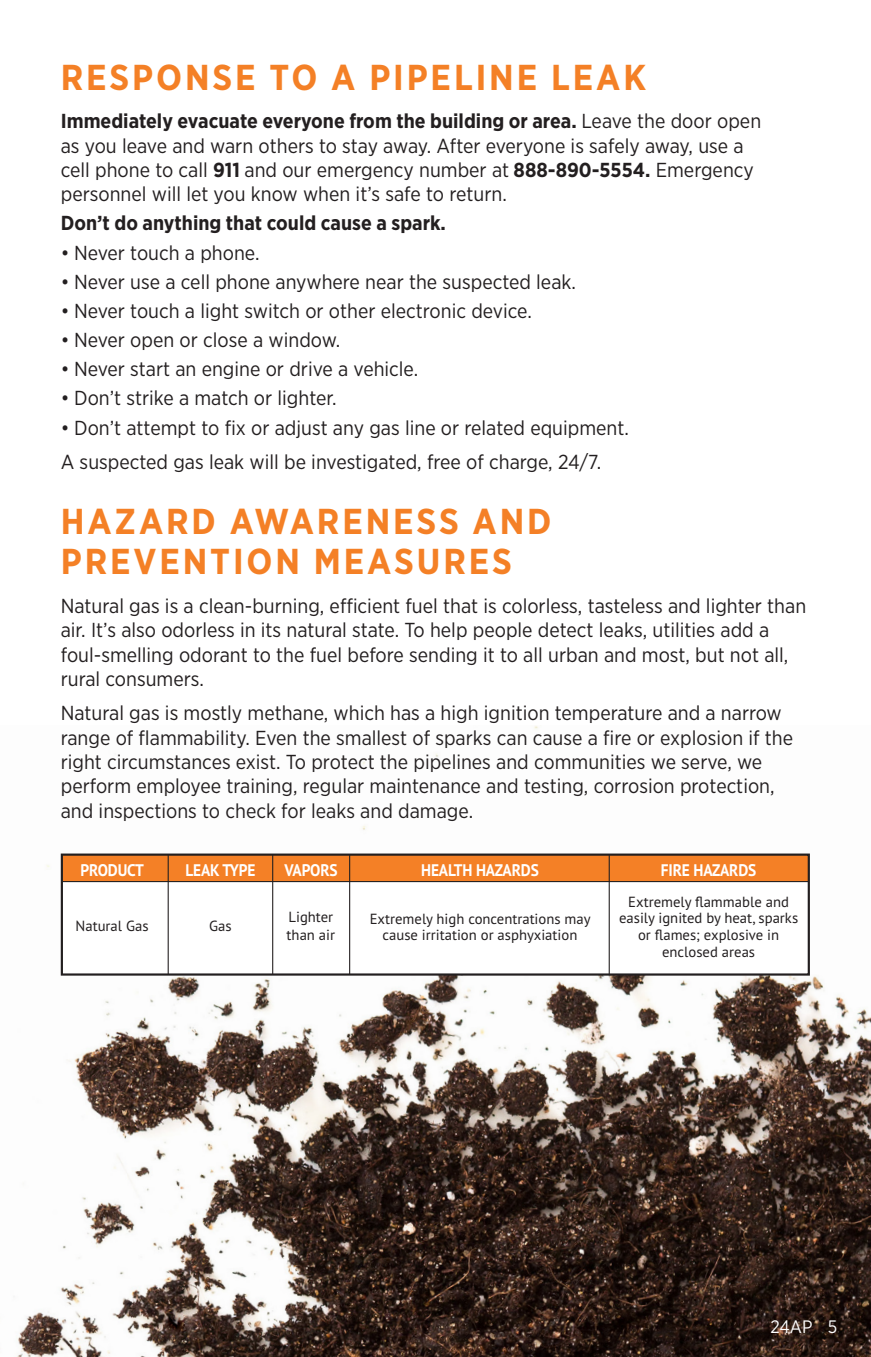
<style>
.page{position:relative;width:871px;height:1357px;background:#fff}
.page>*{position:absolute;margin:0;border:0;box-sizing:border-box;transform-origin:0 0}
.t1{font:700 36px/40.5px "Gotham Narrow";letter-spacing:.08em;color:#f48026}
.t2{font:20.25px/24.3px "Gotham Narrow";color:#231f20}
.t3{font:700 20.25px "Gotham Narrow";color:#231f20}
.t4{font:18px "Gotham Narrow";color:#fff}
.t5{font:700 16.88px "PT Sans";letter-spacing:-.01em;color:#fff;scale:.92 1}
.t6{font:14.62px/16.9px "PT Sans";color:#231f20;text-align:center}
.s1{font-weight:700}
</style>
<div class="page">
<img style="left:17px;top:726px;width:854px;height:631px">
<div style="left:62px;top:854px;width:747px;height:120px;background:#fff"></div>
<div style="left:62px;top:854px;width:747px;height:27px;background:#f48026"></div>
<hr style="left:62px;top:881px;width:747px;height:1px;background:#231f20">
<hr style="left:609px;top:854px;width:1px;height:120px;background:#231f20">
<hr style="left:349px;top:854px;width:1px;height:120px;background:#231f20">
<hr style="left:272px;top:854px;width:1px;height:120px;background:#231f20">
<hr style="left:168px;top:854px;width:1px;height:120px;background:#231f20">
<div style="left:61px;top:853px;width:749px;height:122px;border:2px solid #231f20"></div>
<p class="t1" style="left:61px;top:56px;width:587px">RESPONSE TO A PIPELINE LEAK</p>
<p class="t2" style="left:61px;top:109px;width:702px"><span class="s1">Immediately evacuate everyone from the building or area.</span> Leave the door open as you leave and warn others to stay away. After everyone is safely away, use a cell phone to call <span class="s1">911</span> and our emergency number at <span class="s1">888-890-5554.</span> Emergency personnel will let you know when it’s safe to return.</p>
<p class="t3" style="left:61px;top:210px;width:387px">Don’t do anything that could cause a spark.</p>
<p class="t2" style="left:61px;top:240px;width:200px">• Never touch a phone.</p>
<p class="t2" style="left:61px;top:269px;width:517px">• Never use a cell phone anywhere near the suspected leak.</p>
<p class="t2" style="left:61px;top:298px;width:473px">• Never touch a light switch or other electronic device.</p>
<p class="t2" style="left:61px;top:327px;width:281px">• Never open or close a window.</p>
<p class="t2" style="left:61px;top:356px;width:359px">• Never start an engine or drive a vehicle.</p>
<p class="t2" style="left:61px;top:386px;width:277px">• Don’t strike a match or lighter.</p>
<p class="t2" style="left:61px;top:415px;width:570px">• Don’t attempt to fix or adjust any gas line or related equipment.</p>
<p class="t2" style="left:61px;top:449px;width:542px">A suspected gas leak will be investigated, free of charge, 24/7.</p>
<p class="t1" style="left:61px;top:500px;width:492px">HAZARD AWARENESS AND<br>PREVENTION MEASURES</p>
<p class="t2" style="left:61px;top:593px;width:747px">Natural gas is a clean-burning, efficient fuel that is colorless, tasteless and lighter than air. It’s also odorless in its natural state. To help people detect leaks, utilities add a foul-smelling odorant to the fuel before sending it to all urban and most, but not all, rural consumers.</p>
<p class="t2" style="left:61px;top:701px;width:734px">Natural gas is mostly methane, which has a high ignition temperature and a narrow range of flammability. Even the smallest of sparks can cause a fire or explosion if the right circumstances exist. To protect the pipelines and communities we serve, we perform employee training, regular maintenance and testing, corrosion protection, and inspections to check for leaks and damage.</p>
<p class="t5" style="left:80px;top:858px;width:70px">PRODUCT</p>
<p class="t5" style="left:185px;top:858px;width:78px">LEAK TYPE</p>
<p class="t5" style="left:421px;top:858px;width:129px">HEALTH HAZARDS</p>
<p class="t5" style="left:661px;top:858px;width:105px">FIRE HAZARDS</p>
<p class="t5" style="left:284px;top:858px;width:59px">VAPORS</p>
<p class="t6" style="left:287px;top:906px;width:50px;line-height:18.9px;text-align:left">Lighter than air</p>
<p class="t6" style="left:370px;top:910px;width:222px">Extremely high concentrations may cause irritation or asphyxiation</p>
<p class="t6" style="left:619px;top:893px;width:181px">Extremely flammable and easily ignited by heat, sparks or flames; explosive in enclosed areas</p>
<p class="t6" style="left:75px;top:917px;width:75px">Natural Gas</p>
<p class="t6" style="left:209px;top:917px;width:24px">Gas</p>
<p class="t4" style="left:770px;top:1315px;width:43px">24AP</p>
<p class="t4" style="left:827px;top:1315px;width:11px">5</p>
</div>
